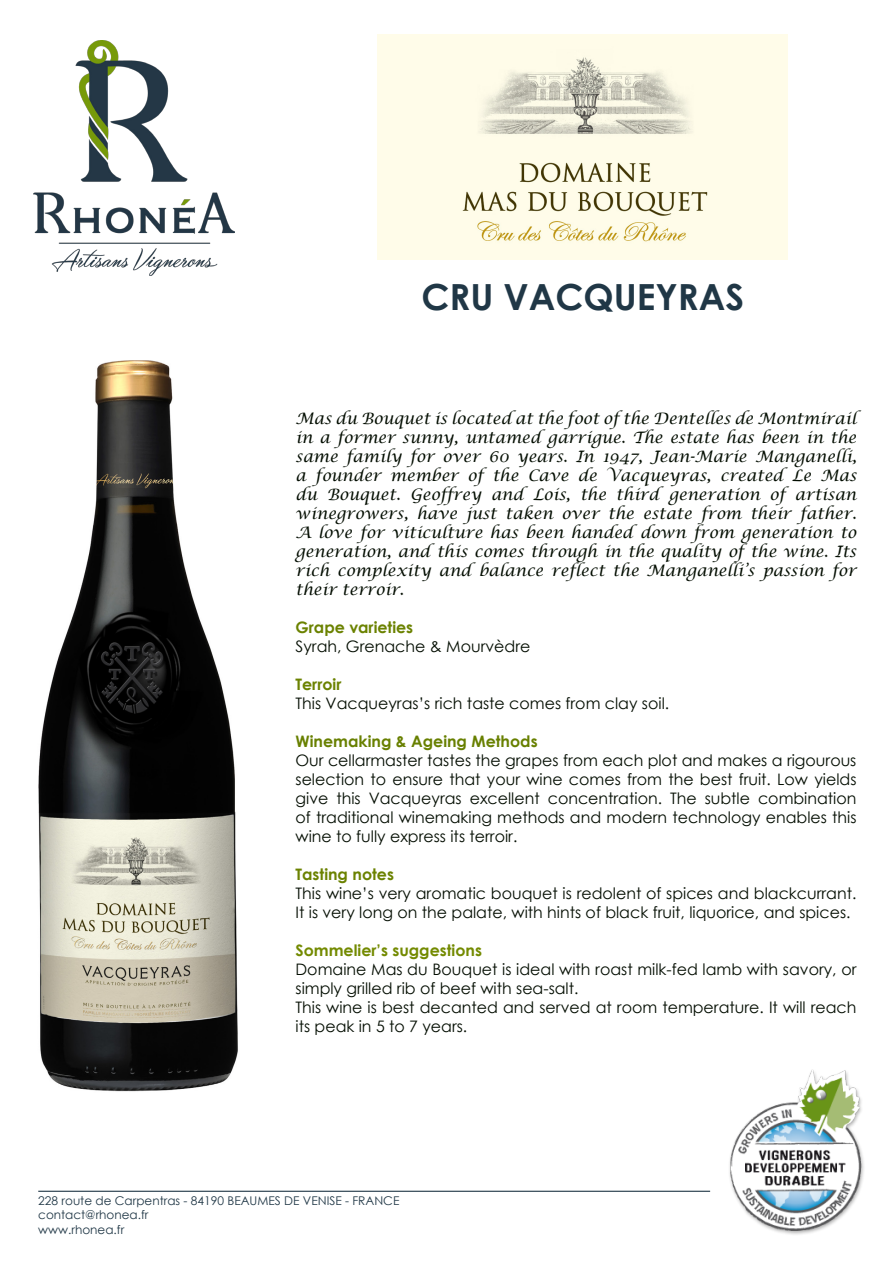
<style>
.page{position:relative;width:893px;height:1263px;background:#fff}
.page>*{position:absolute;margin:0;border:0;box-sizing:border-box;transform-origin:0 0}
.t1{font:700 36px "Century Gothic";color:#203746}
.t2{font:15.9px/19px "Century Gothic";color:#030d00}
.t3{font:italic 15.9px/19px "Lucida Calligraphy";color:#030d00;text-align:justify}
.t4{font:700 15.9px "Century Gothic";color:#6b8200}
.t5{font:700 15.9px "Century Gothic";color:#688000}
.t6{font:700 15.9px "Century Gothic";color:#738a00}
.t7{font:12px/14.4px "Century Gothic";color:#203746}
</style>
<div class="page">
<img style="left:34px;top:40px;width:200px;height:235px">
<hr style="left:38px;top:1191px;width:672px;height:1px;background:#203746">
<img style="left:729px;top:1069px;width:135px;height:166px">
<img style="left:378px;top:34px;width:410px;height:226px">
<img style="left:38px;top:360px;width:200px;height:732px">
<p class="t1" style="left:421px;top:269px;width:324px">CRU VACQUEYRAS</p>
<p class="t3" style="left:296px;top:409px;width:562px">Mas du Bouquet is located at the foot of the Dentelles de Montmirail in a former sunny, untamed garrigue. The estate has been in the same family for over 60 years. In 1947, Jean-Marie Manganelli, a founder member of the Cave de Vacqueyras, created Le Mas du Bouquet. Geoffrey and Lois, the third generation of artisan winegrowers, have just taken over the estate from their father.<br>A love for viticulture has been handed down from generation to generation, and this comes through in the quality of the wine. Its rich complexity and balance reflect the Manganelli’s passion for their terroir.</p>
<p class="t4" style="left:296px;top:615px;width:119px">Grape varieties</p>
<p class="t2" style="left:296px;top:636px;width:236px">Syrah, Grenache &amp; Mourvèdre</p>
<p class="t4" style="left:296px;top:672px;width:47px">Terroir</p>
<p class="t2" style="left:296px;top:693px;width:375px">This Vacqueyras’s rich taste comes from clay soil.</p>
<p class="t5" style="left:296px;top:729px;width:244px">Winemaking &amp; Ageing Methods</p>
<p class="t2" style="left:296px;top:750px;width:562px;text-align:justify">Our cellarmaster tastes the grapes from each plot and makes a rigourous selection to ensure that your wine comes from the best fruit. Low yields give this Vacqueyras excellent concentration. The subtle combination of traditional winemaking methods and modern technology enables this wine to fully express its terroir.</p>
<p class="t4" style="left:296px;top:862px;width:100px">Tasting notes</p>
<p class="t2" style="left:296px;top:883px;width:562px">This wine’s very aromatic bouquet is redolent of spices and blackcurrant.<br>It is very long on the palate, with hints of black fruit, liquorice, and spices.</p>
<p class="t6" style="left:296px;top:938px;width:188px">Sommelier’s suggestions</p>
<p class="t2" style="left:296px;top:959px;width:562px">Domaine Mas du Bouquet is ideal with roast milk-fed lamb with savory, or simply grilled rib of beef with sea-salt.</p>
<p class="t2" style="left:296px;top:997px;width:562px">This wine is best decanted and served at room temperature. It will reach its peak in 5 to 7 years.</p>
<p class="t7" style="left:38px;top:1193px;width:363px">228 route de Carpentras - 84190 BEAUMES DE VENISE - FRANCE</p>
<p class="t7" style="left:38px;top:1208px;width:112px">contact@rhonea.fr www.rhonea.fr</p>
</div>
